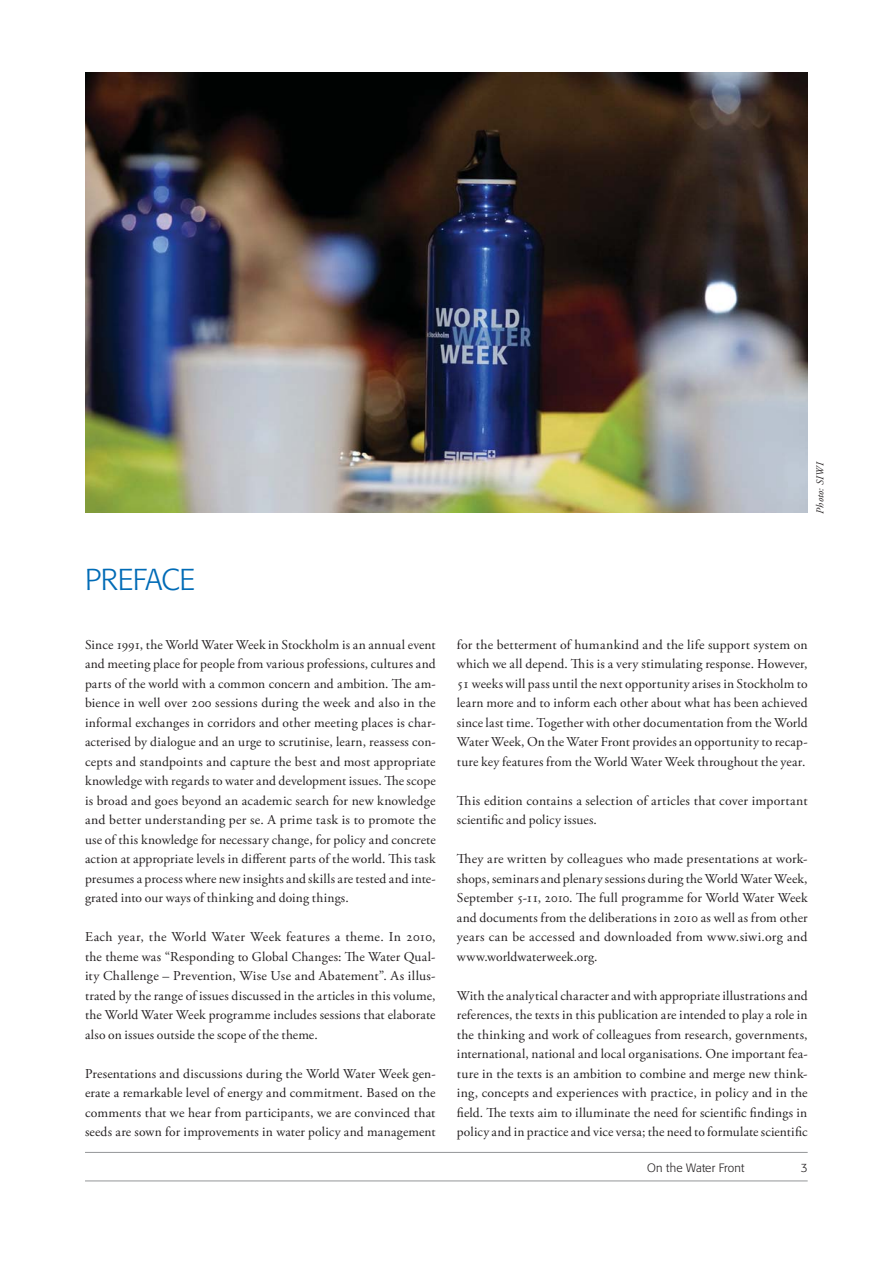
<style>
.page{position:relative;width:893px;height:1263px;background:#fff}
.page>*{position:absolute;margin:0;border:0;box-sizing:border-box;transform-origin:0 0}
.t1{font:300 30px "Formata";letter-spacing:-.015em;color:#006bb6}
.t2{font:13.5px/19.5px "Adobe Garamond Pro";letter-spacing:.01em;color:#231f20;text-align:justify}
.t3{font:300 12px "Formata";letter-spacing:.01em;color:#231f20}
.t4{font:italic 10.5px "Adobe Garamond Pro";color:#231f20}
</style>
<div class="page">
<hr style="left:85px;top:1152px;width:723px;height:1px;background:#939598">
<hr style="left:85px;top:1181px;width:723px;height:1px;background:#939598">
<img style="left:85px;top:73px;width:723px;height:440px">
<p class="t4" style="left:816px;top:514px;width:53px;rotate:-90deg">Photo: SIWI</p>
<h1 class="t1" style="left:85px;top:566px;width:112px">PREFACE</h1>
<p class="t2" style="left:85px;top:636px;width:352px">Since 1991, the World Water Week in Stockholm is an annual event and meeting place for people from various professions, cultures and parts of the world with a common concern and ambition. The am&shy;bience in well over 200 sessions during the week and also in the informal exchanges in corridors and other meeting places is char&shy;acterised by dialogue and an urge to scrutinise, learn, reassess con&shy;cepts and standpoints and capture the best and most appropriate knowledge with regards to water and development issues. The scope is broad and goes beyond an academic search for new knowledge and better understanding per se. A prime task is to promote the use of this knowledge for necessary change, for policy and concrete action at appropriate levels in different parts of the world. This task presumes a process where new insights and skills are tested and inte&shy;grated into our ways of thinking and doing things.</p>
<p class="t2" style="left:85px;top:928px;width:352px">Each year, the World Water Week features a theme. In 2010, the theme was “Responding to Global Changes: The Water Qual&shy;ity Challenge – Prevention, Wise Use and Abatement”. As illus&shy;trated by the range of issues discussed in the articles in this volume, the World Water Week programme includes sessions that elaborate also on issues outside the scope of the theme.</p>
<p class="t2" style="left:85px;top:1065px;width:352px">Presentations and discussions during the World Water Week gen&shy;erate a remarkable level of energy and commitment. Based on the comments that we hear from participants, we are convinced that seeds are sown for improvements in water policy and management</p>
<p class="t2" style="left:457px;top:636px;width:352px">for the betterment of humankind and the life support system on which we all depend. This is a very stimulating response. However, 51 weeks will pass until the next opportunity arises in Stockholm to learn more and to inform each other about what has been achieved since last time. Together with other documentation from the World Water Week, On the Water Front provides an opportunity to recap&shy;ture key features from the World Water Week throughout the year.</p>
<p class="t2" style="left:457px;top:792px;width:352px">This edition contains a selection of articles that cover important scientific and policy issues.</p>
<p class="t2" style="left:457px;top:850px;width:352px">They are written by colleagues who made presentations at work&shy;shops, seminars and plenary sessions during the World Water Week, September 5-11, 2010. The full programme for World Water Week and documents from the deliberations in 2010 as well as from other years can be accessed and downloaded from www.siwi.org and www.worldwaterweek.org.</p>
<p class="t2" style="left:457px;top:987px;width:352px">With the analytical character and with appropriate illustrations and references, the texts in this publication are intended to play a role in the thinking and work of colleagues from research, governments, international, national and local organisations. One important fea&shy;ture in the texts is an ambition to combine and merge new think&shy;ing, concepts and experiences with practice, in policy and in the field. The texts aim to illuminate the need for scientific findings in policy and in practice and vice versa; the need to formulate scientific</p>
<p class="t3" style="left:647px;top:1162px;width:99px">On the Water Front</p>
<p class="t3" style="left:801px;top:1162px;width:8px">3</p>
</div>
